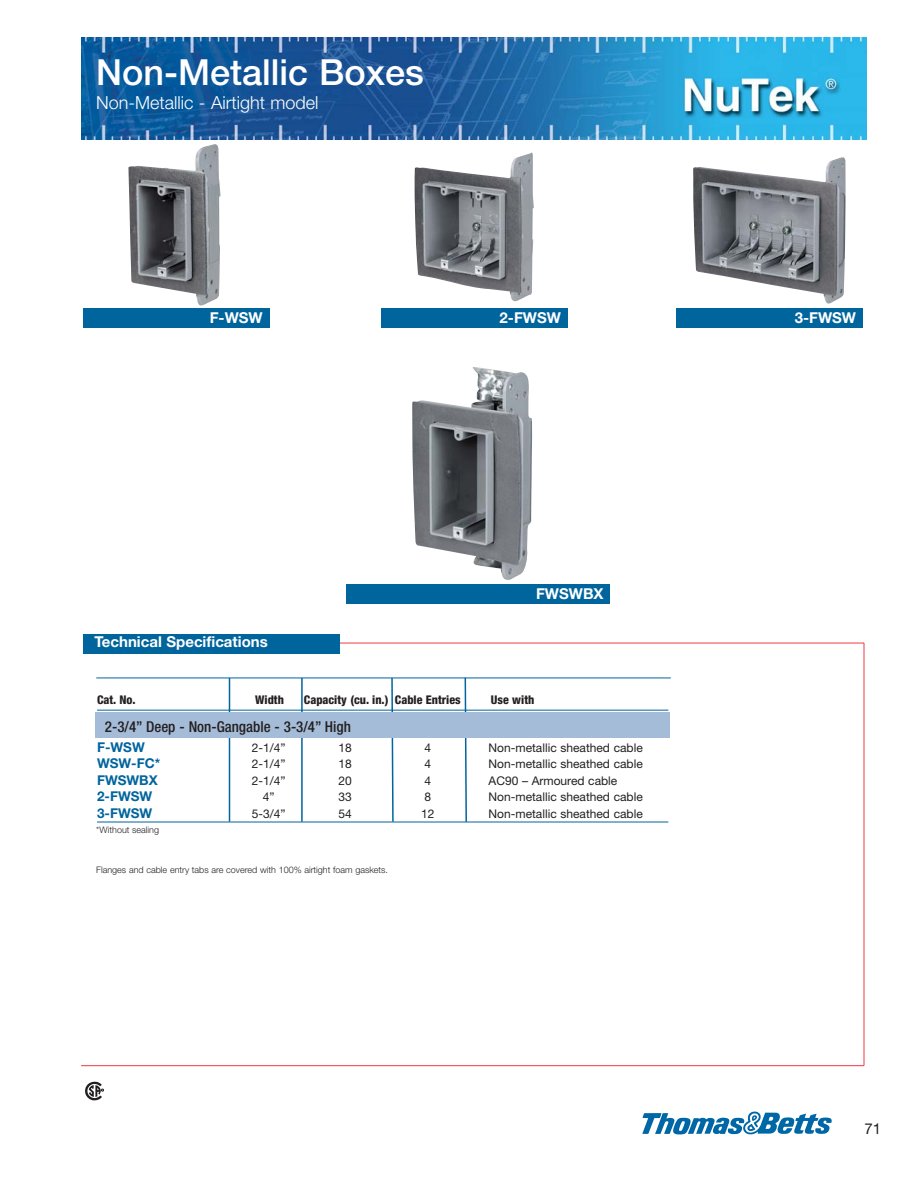
<style>
.page{position:relative;width:918px;height:1188px;background:#fff}
.page>*{position:absolute;margin:0;border:0;box-sizing:border-box;transform-origin:0 0}
.t1{font:500 36px "Helvetica Neue LT Std";color:#fff}
.t2{font:300 18px "Helvetica Neue LT Std";color:#fff}
.t3{font:700 15px "Helvetica Neue LT Std";color:#fff}
.t4{font:500 condensed 15px "Helvetica Neue LT Std";color:#231f20}
.t5{font:15px "Helvetica Neue LT Std";color:#231f20}
.t6{font:700 13.5px "Helvetica Neue LT Std";color:#00649d}
.t7{font:12px "Helvetica Neue LT Std";color:#231f20}
.t8{font:800 condensed 12px "Helvetica Neue LT Std";color:#231f20}
.t9{font:300 9px "Helvetica Neue LT Std";color:#231f20}
</style>
<div class="page">
<hr style="left:81px;top:1065px;width:783px;height:1px;background:#ef3a42">
<hr style="left:333px;top:643px;width:531px;height:1px;background:#ef3a42">
<div style="left:83px;top:634px;width:256px;height:20px;background:#00649d"></div>
<img style="left:81px;top:38px;width:786px;height:102px">
<hr style="left:864px;top:643px;width:1px;height:423px;background:#ef3a42">
<div style="left:83px;top:308px;width:186px;height:20px;background:#00649d"></div>
<img style="left:128px;top:144px;width:92px;height:162px">
<div style="left:381px;top:308px;width:186px;height:20px;background:#00649d"></div>
<img style="left:414px;top:153px;width:120px;height:148px">
<div style="left:676px;top:308px;width:186px;height:20px;background:#00649d"></div>
<img style="left:693px;top:157px;width:153px;height:147px">
<div style="left:347px;top:584px;width:263px;height:20px;background:#00649d"></div>
<img style="left:412px;top:367px;width:120px;height:213px">
<hr style="left:301px;top:678px;width:2px;height:144px;background:#00649d">
<hr style="left:229px;top:678px;width:1px;height:144px;background:#00649d">
<svg style="left:391px;top:677px;width:3px;height:145px"></svg>
<svg style="left:464px;top:677px;width:4px;height:145px"></svg>
<div style="left:95px;top:713px;width:574px;height:25px;background:#a5bcd8"></div>
<hr style="left:97px;top:710px;width:571px;height:1px;background:#00649d">
<hr style="left:97px;top:822px;width:571px;height:1px;background:#00649d">
<hr style="left:96px;top:678px;width:575px;height:1px;background:#00649d">
<svg style="left:85px;top:1082px;width:19px;height:18px"></svg>
<svg style="left:642px;top:1112px;width:190px;height:23px"></svg>
<h1 class="t1" style="left:96px;top:59px;width:329px">Non-Metallic Boxes</h1>
<h2 class="t2" style="left:96px;top:96px;width:224px">Non-Metallic - Airtight model</h2>
<p class="t3" style="left:210px;top:312px;width:55px">F-WSW</p>
<p class="t3" style="left:500px;top:312px;width:63px">2-FWSW</p>
<p class="t3" style="left:795px;top:312px;width:63px">3-FWSW</p>
<p class="t3" style="left:94px;top:636px;width:175px">Technical Specifications</p>
<p class="t3" style="left:536px;top:588px;width:69px">FWSWBX</p>
<p class="t8" style="left:97px;top:695px;width:40px">Cat. No.</p>
<p class="t8" style="left:255px;top:695px;width:30px">Width</p>
<p class="t8" style="left:304px;top:695px;width:158px">Capacity (cu. in.) Cable Entries</p>
<p class="t8" style="left:491px;top:695px;width:45px">Use with</p>
<p class="t4" style="left:105px;top:721px;width:248px">2-3/4” Deep - Non-Gangable - 3-3/4” High</p>
<p class="t6" style="left:97px;top:742px;width:49px">F-WSW</p>
<p class="t7" style="left:252px;top:743px;width:35px">2-1/4”</p>
<p class="t7" style="left:338px;top:743px;width:15px">18</p>
<p class="t7" style="left:424px;top:743px;width:8px">4</p>
<p class="t7" style="left:489px;top:743px;width:156px">Non-metallic sheathed cable</p>
<p class="t6" style="left:97px;top:758px;width:65px">WSW-FC*</p>
<p class="t7" style="left:252px;top:760px;width:35px">2-1/4”</p>
<p class="t7" style="left:338px;top:760px;width:15px">18</p>
<p class="t7" style="left:424px;top:760px;width:8px">4</p>
<p class="t7" style="left:489px;top:760px;width:156px">Non-metallic sheathed cable</p>
<p class="t6" style="left:97px;top:775px;width:62px">FWSWBX</p>
<p class="t7" style="left:252px;top:776px;width:35px">2-1/4”</p>
<p class="t7" style="left:338px;top:776px;width:15px">20</p>
<p class="t7" style="left:424px;top:776px;width:8px">4</p>
<p class="t7" style="left:489px;top:776px;width:130px">AC90 – Armoured cable</p>
<p class="t6" style="left:97px;top:791px;width:57px">2-FWSW</p>
<p class="t7" style="left:263px;top:793px;width:13px">4”</p>
<p class="t7" style="left:338px;top:793px;width:15px">33</p>
<p class="t7" style="left:424px;top:793px;width:8px">8</p>
<p class="t7" style="left:489px;top:793px;width:156px">Non-metallic sheathed cable</p>
<p class="t6" style="left:97px;top:808px;width:57px">3-FWSW</p>
<p class="t7" style="left:252px;top:809px;width:35px">5-3/4”</p>
<p class="t7" style="left:338px;top:809px;width:15px">54</p>
<p class="t7" style="left:421px;top:809px;width:15px">12</p>
<p class="t7" style="left:489px;top:809px;width:156px">Non-metallic sheathed cable</p>
<p class="t9" style="left:96px;top:827px;width:64px">*Without sealing</p>
<p class="t9" style="left:96px;top:867px;width:293px">Flanges and cable entry tabs are covered with 100% airtight foam gaskets.</p>
<p class="t5" style="left:865px;top:1124px;width:18px">71</p>
</div>
